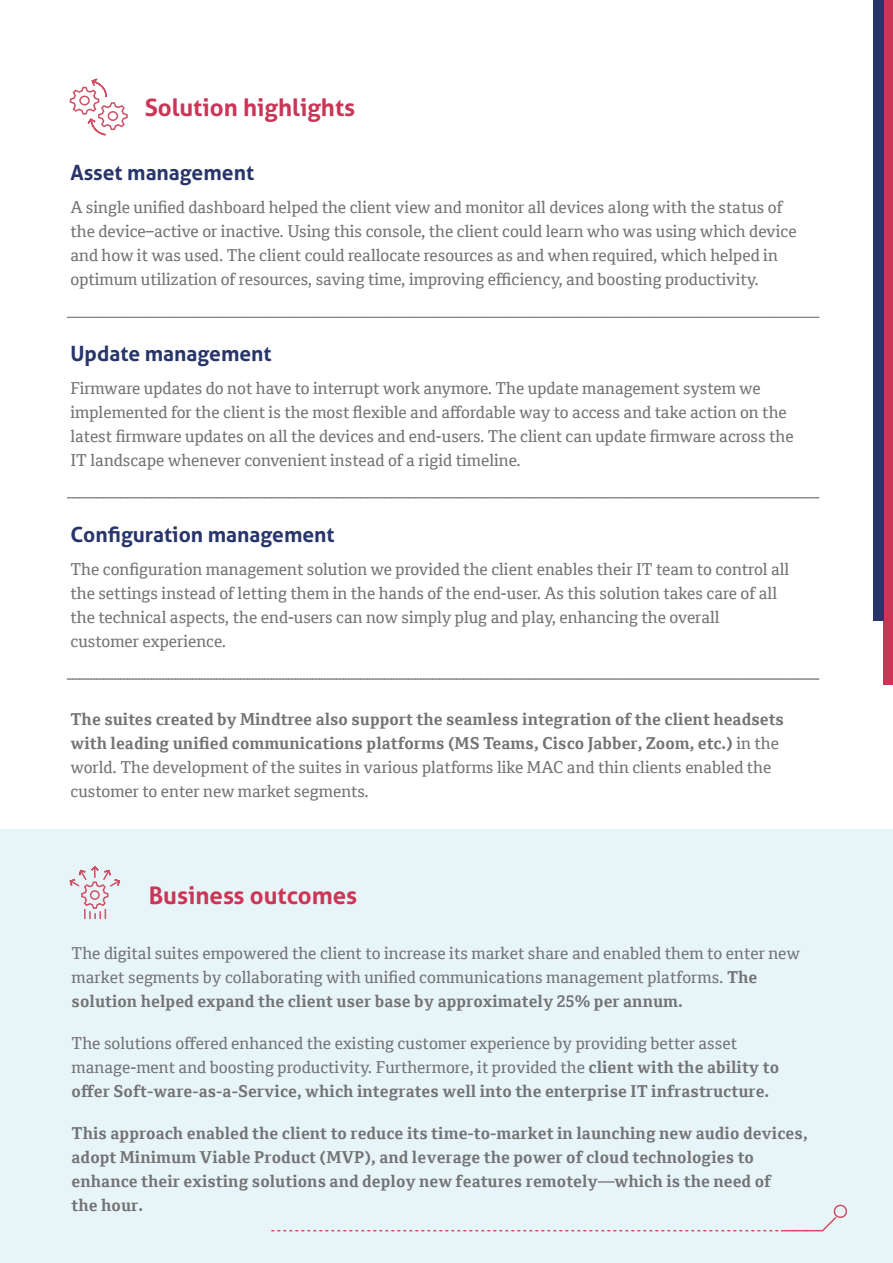
<style>
.page{position:relative;width:893px;height:1263px;background:#fff}
.page>*{position:absolute;margin:0;border:0;box-sizing:border-box;transform-origin:0 0}
.t1{font:700 24px "Aller Typo";color:#cb3657}
.t2{font:700 21px "Aller Typo";color:#27356b}
.t3{font:16.5px/24px "Cordale";color:#737374}
.t4{font:700 16.5px/24px "Cordale";color:#737374}
.s1{font-weight:400}
.s2{font-weight:700}
</style>
<div class="page">
<div style="left:0;top:829px;width:893px;height:434px;background:#e7f5f8"></div>
<div style="left:883px;top:0;width:10px;height:684px;background:#cb3657"></div>
<div style="left:873px;top:0;width:10px;height:620px;background:#27356b"></div>
<svg style="left:271px;top:1204px;width:577px;height:28px"></svg>
<svg style="left:67px;top:317px;width:752px;height:1px"></svg>
<svg style="left:67px;top:497px;width:752px;height:1px"></svg>
<svg style="left:67px;top:679px;width:752px;height:1px"></svg>
<svg style="left:69px;top:866px;width:51px;height:53px"></svg>
<svg style="left:69px;top:78px;width:59px;height:58px"></svg>
<h1 class="t1" style="left:145px;top:92px;width:212px">Solution highlights</h1>
<p class="t2" style="left:71px;top:160px;width:185px">Asset management</p>
<p class="t3" style="left:70px;top:195px;width:728px">A single unified dashboard helped the client view and monitor all devices along with the status of the device–active or inactive. Using this console, the client could learn who was using which device and how it was used. The client could reallocate resources as and when required, which helped in optimum utilization of resources, saving time, improving efficiency, and boosting productivity.</p>
<p class="t2" style="left:71px;top:340px;width:203px">Update management</p>
<p class="t3" style="left:70px;top:376px;width:725px">Firmware updates do not have to interrupt work anymore. The update management system we implemented for the client is the most flexible and affordable way to access and take action on the latest firmware updates on all the devices and end-users. The client can update firmware across the IT landscape whenever convenient instead of a rigid timeline.</p>
<p class="t2" style="left:71px;top:521px;width:266px">Configuration management</p>
<p class="t3" style="left:70px;top:557px;width:720px">The configuration management solution we provided the client enables their IT team to control all the settings instead of letting them in the hands of the end-user. As this solution takes care of all the technical aspects, the end-users can now simply plug and play, enhancing the overall customer experience.</p>
<p class="t4" style="left:70px;top:707px;width:715px">The suites created by Mindtree also support the seamless integration of the client headsets with leading unified communications platforms (MS Teams, Cisco Jabber, Zoom, etc.) <span class="s1">in the world. The development of the suites in various platforms like MAC and thin clients enabled the customer to enter new market segments.</span></p>
<h1 class="t1" style="left:149px;top:881px;width:210px">Business outcomes</h1>
<p class="t3" style="left:72px;top:941px;width:730px">The digital suites empowered the client to increase its market share and enabled them to enter new market segments by collaborating with unified communications management platforms. <span class="s2">The solution helped expand the client user base by approximately 25% per annum.</span></p>
<p class="t3" style="left:72px;top:1031px;width:709px">The solutions offered enhanced the existing customer experience by providing better asset manage-ment and boosting productivity. Furthermore, it provided the <span class="s2">client with the ability to offer Soft-ware-as-a-Service, which integrates well into the enterprise IT infrastructure.</span></p>
<p class="t4" style="left:72px;top:1121px;width:738px">This approach enabled the client to reduce its time-to-market in launching new audio devices, adopt Minimum Viable Product (MVP), and leverage the power of cloud technologies to enhance their existing solutions and deploy new features remotely—which is the need of<br>the hour.</p>
</div>
